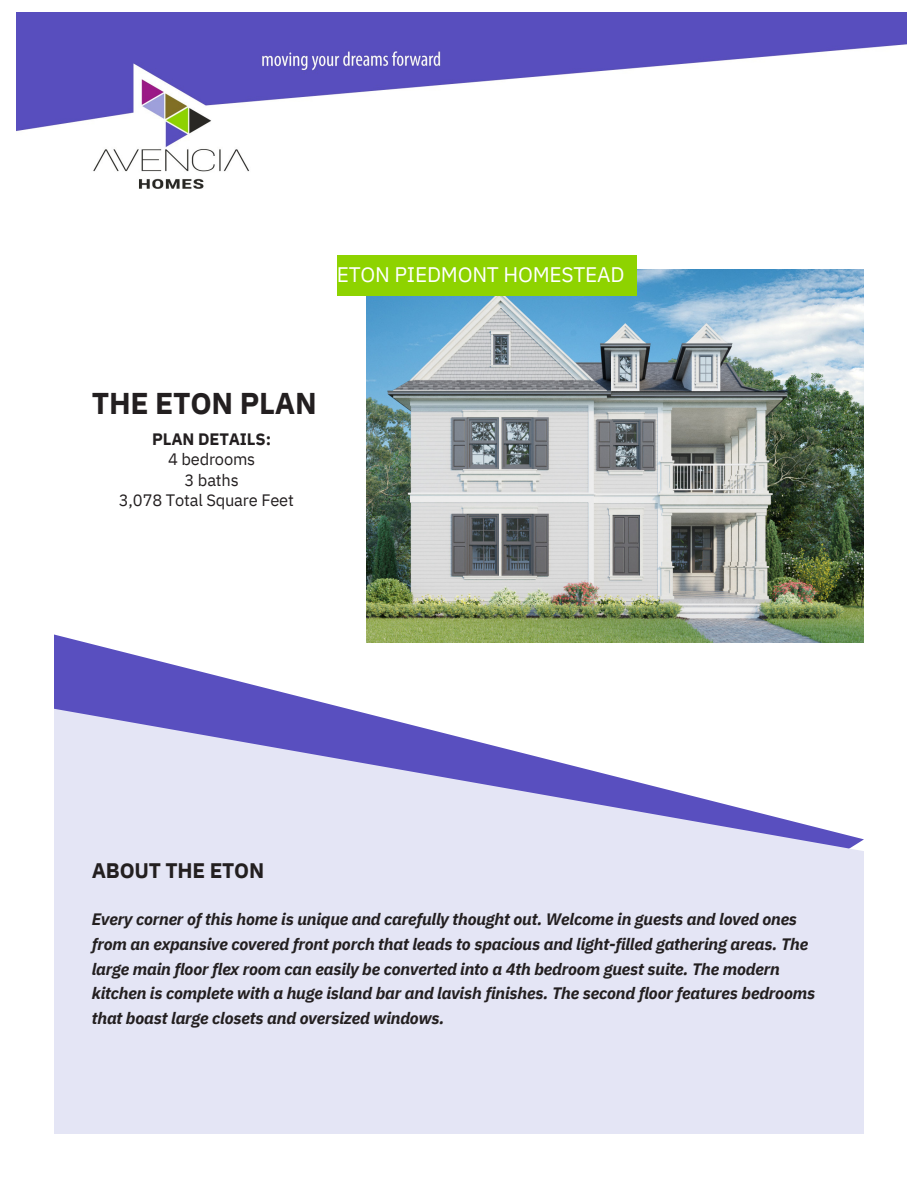
<style>
.page{position:relative;width:918px;height:1188px;background:#fff}
.page>*{position:absolute;margin:0;border:0;box-sizing:border-box;transform-origin:0 0}
.t1{font:700 30px "IBM Plex Sans";letter-spacing:-.01em;color:#231f20}
.t2{font:21px "IBM Plex Sans";letter-spacing:-.01em;color:#fff}
.t3{font:700 21px "IBM Plex Sans";letter-spacing:-.01em;color:#231f20}
.t4{font:italic 700 16.5px/24.8px "IBM Plex Sans";letter-spacing:-.01em;color:#231f20}
.t5{font:16.5px "IBM Plex Sans";letter-spacing:-.01em;color:#231f20}
.t6{font:700 16.5px "IBM Plex Sans";letter-spacing:-.01em;color:#231f20}
</style>
<div class="page">
<svg style="left:54px;top:634px;width:810px;height:75px"></svg>
<img style="left:17px;top:13px;width:890px;height:175px">
<img style="left:367px;top:270px;width:497px;height:372px">
<svg style="left:54px;top:709px;width:810px;height:425px;background:#ddddf2"></svg>
<div style="left:337px;top:255px;width:299px;height:41px;background:#8ed300"></div>
<p class="t2" style="left:337px;top:261px;width:289px">ETON PIEDMONT HOMESTEAD</p>
<p class="t1" style="left:92px;top:383px;width:227px">THE ETON PLAN</p>
<p class="t6" style="left:152px;top:428px;width:120px">PLAN DETAILS:</p>
<h1 class="t5" style="left:168px;top:448px;width:89px">4 bedrooms</h1>
<p class="t5" style="left:185px;top:469px;width:56px">3 baths</p>
<p class="t5" style="left:119px;top:489px;width:177px">3,078 Total Square Feet</p>
<h2 class="t3" style="left:92px;top:857px;width:174px">ABOUT THE ETON</h2>
<h4 class="t4" style="left:92px;top:907px;width:725px">Every corner of this home is unique and carefully thought out. Welcome in guests and loved ones from an expansive covered front porch that leads to spacious and light-filled gathering areas. The large main floor flex room can easily be converted into a 4th bedroom guest suite. The modern kitchen is complete with a huge island bar and lavish finishes. The second floor features bedrooms that boast large closets and oversized windows.</h4>
</div>
